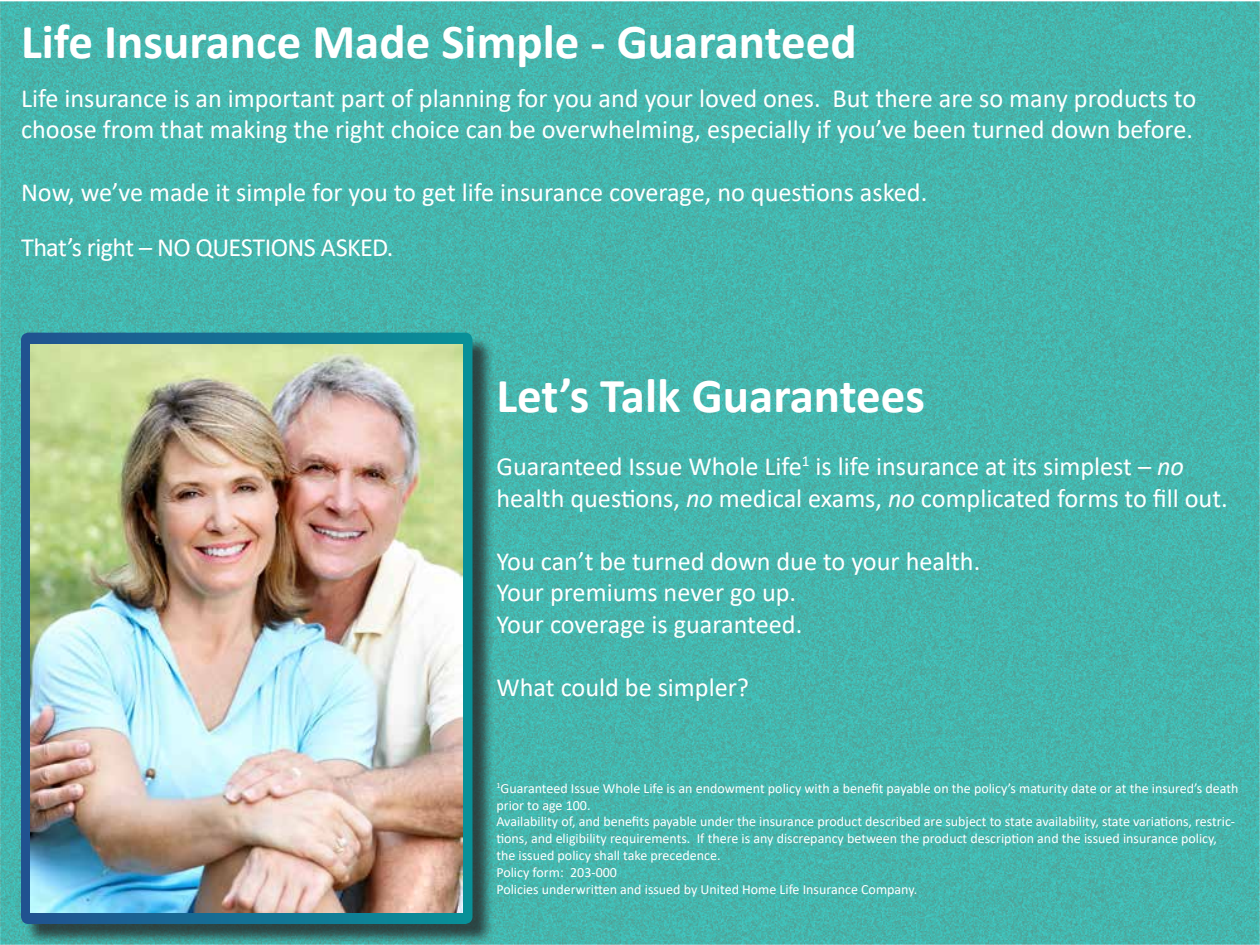
<style>
.page{position:relative;width:1260px;height:945px;background:#fff}
.page>*{position:absolute;margin:0;border:0;box-sizing:border-box;transform-origin:0 0}
.t1{font:700 49px "Calibri";color:#fff}
.t2{font:26.25px/31.5px "Calibri";color:#fff}
.t3{font:14px/16.8px "Calibri";color:#fff}
.s1{font-style:italic}
</style>
<div class="page">
<img style="left:0;top:1px;width:1260px;height:944px">
<div style="left:24px;top:335px;width:470px;height:610px;background:#231f20;opacity:.75"></div>
<svg style="left:21px;top:333px;width:451px;height:591px;background:#1b7494"></svg>
<img style="left:31px;top:344px;width:432px;height:568px">
<h1 class="t1" style="left:21px;top:7px;width:837px">Life Insurance Made Simple - Guaranteed</h1>
<p class="t2" style="left:21px;top:82px;width:1177px">Life insurance is an important part of planning for you and your loved ones. But there are so many products to choose from that making the right choice can be overwhelming, especially if you’ve been turned down before.</p>
<p class="t2" style="left:21px;top:165px;width:908px;line-height:54.2px">Now, we’ve made it simple for you to get life insurance coverage, no questions asked.<br>That’s right – NO QUESTIONS ASKED.</p>
<h1 class="t1" style="left:496px;top:361px;width:430px">Let’s Talk Guarantees</h1>
<p class="t2" style="left:496px;top:450px;width:733px">Guaranteed Issue Whole Life<sup>1</sup> is life insurance at its simplest – <span class="s1">no </span>health questions, <span class="s1">no</span> medical exams, <span class="s1">no</span> complicated forms to fill out.</p>
<p class="t2" style="left:496px;top:545px;width:485px">You can’t be turned down due to your health.<br>Your premiums never go up.<br>Your coverage is guaranteed.</p>
<p class="t2" style="left:496px;top:671px;width:254px">What could be simpler?</p>
<p class="t3" style="left:496px;top:779px;width:744px"><sup>1</sup>Guaranteed Issue Whole Life is an endowment policy with a benefit payable on the policy’s maturity date or at the insured’s death prior to age 100.<br>Availability of, and benefits payable under the insurance product described are subject to state availability, state variations, restric&shy;tions, and eligibility requirements. If there is any discrepancy between the product description and the issued insurance policy, the issued policy shall take precedence.<br>Policy form: 203-000<br>Policies underwritten and issued by United Home Life Insurance Company.</p>
</div>
